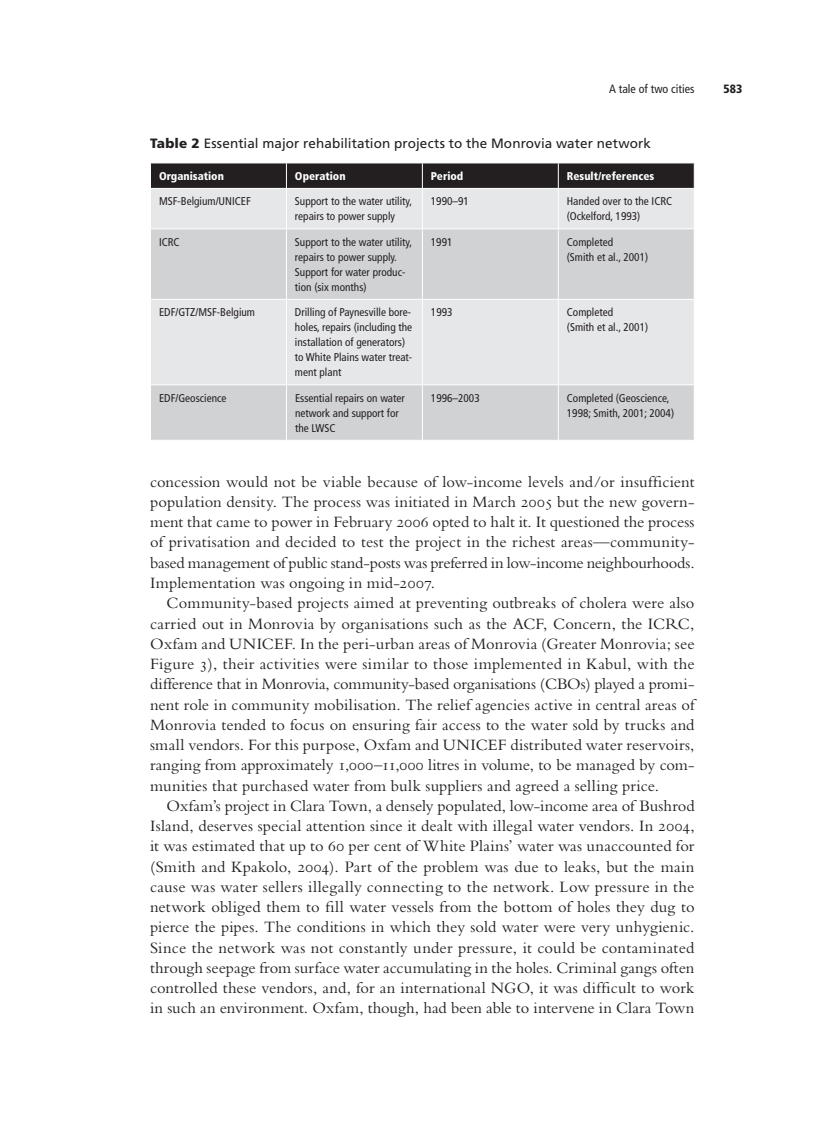
<style>
.page{position:relative;width:815px;height:1134px;background:#fff}
.page>*{position:absolute;margin:0;border:0;box-sizing:border-box;transform-origin:0 0}
.t1{font:16.5px/20.2px "Bembo";color:#231f20;text-align:justify}
.t2{font:13.5px "Frutiger";letter-spacing:.005em;color:#231f20}
.t3{font:condensed 12px "Frutiger";color:#231f20}
.t4{font:900 condensed 12px "Frutiger";color:#231f20}
.t5{font:condensed 11.25px/15px "Frutiger";color:#231f20}
.t6{font:900 condensed 11.25px "Frutiger";color:#fff}
.s1{font-weight:900}
.s2{font-family:"Bembo SC"}
</style>
<div class="page">
<div style="left:151px;top:189px;width:543px;height:39px;background:#e6e7e9"></div>
<svg style="left:151px;top:229px;width:543px;height:211px;background:#d9dadc"></svg>
<svg style="left:150px;top:163px;width:545px;height:25px;background:#292526"></svg>
<hr style="left:286px;top:189px;width:1px;height:39px;background:#fff">
<hr style="left:422px;top:189px;width:1px;height:39px;background:#fff">
<hr style="left:558px;top:189px;width:1px;height:39px;background:#fff">
<hr style="left:286px;top:229px;width:1px;height:70px;background:#fff">
<hr style="left:422px;top:229px;width:1px;height:70px;background:#fff">
<hr style="left:558px;top:229px;width:1px;height:70px;background:#fff">
<hr style="left:150px;top:299px;width:136px;height:1px;background:#fff">
<hr style="left:286px;top:299px;width:136px;height:1px;background:#fff">
<hr style="left:286px;top:300px;width:1px;height:84px;background:#fff">
<hr style="left:422px;top:299px;width:136px;height:1px;background:#fff">
<hr style="left:422px;top:300px;width:1px;height:84px;background:#fff">
<hr style="left:558px;top:299px;width:136px;height:1px;background:#fff">
<hr style="left:558px;top:300px;width:1px;height:84px;background:#fff">
<hr style="left:150px;top:384px;width:136px;height:1px;background:#fff">
<hr style="left:286px;top:384px;width:136px;height:1px;background:#fff">
<hr style="left:286px;top:385px;width:1px;height:55px;background:#fff">
<hr style="left:422px;top:384px;width:136px;height:1px;background:#fff">
<hr style="left:422px;top:385px;width:1px;height:55px;background:#fff">
<hr style="left:558px;top:384px;width:136px;height:1px;background:#fff">
<hr style="left:558px;top:385px;width:1px;height:55px;background:#fff">
<p class="t3" style="left:609px;top:82px;width:87px">A tale of two cities</p>
<p class="t4" style="left:723px;top:82px;width:20px">583</p>
<p class="t2" style="left:150px;top:135px;width:502px"><span class="s1">Table 2</span> Essential major rehabilitation projects to the Monrovia water network</p>
<p class="t6" style="left:159px;top:169px;width:66px">Organisation</p>
<p class="t6" style="left:295px;top:169px;width:52px">Operation</p>
<p class="t6" style="left:431px;top:169px;width:34px">Period</p>
<p class="t6" style="left:567px;top:169px;width:89px">Result/references</p>
<p class="t5" style="left:159px;top:194px;width:93px">MSF-Belgium/UNICEF</p>
<p class="t5" style="left:295px;top:194px;width:119px">Support to the water utility, repairs to power supply</p>
<p class="t5" style="left:431px;top:194px;width:40px">1990–91</p>
<p class="t5" style="left:567px;top:194px;width:107px">Handed over to the ICRC (Ockelford, 1993)</p>
<p class="t5" style="left:159px;top:234px;width:22px">ICRC</p>
<p class="t5" style="left:295px;top:234px;width:119px">Support to the water utility, repairs to power supply.<br>Support for water produc&shy;tion (six months)</p>
<p class="t5" style="left:431px;top:234px;width:23px">1991</p>
<p class="t5" style="left:567px;top:234px;width:83px">Completed<br>(Smith et al., 2001)</p>
<p class="t5" style="left:159px;top:305px;width:98px">EDF/GTZ/MSF-Belgium</p>
<p class="t5" style="left:295px;top:305px;width:119px">Drilling of Paynesville bore&shy;holes, repairs (including the installation of generators) to White Plains water treat&shy;ment plant</p>
<p class="t5" style="left:431px;top:305px;width:23px">1993</p>
<p class="t5" style="left:567px;top:305px;width:83px">Completed<br>(Smith et al., 2001)</p>
<p class="t5" style="left:159px;top:390px;width:69px">EDF/Geoscience</p>
<p class="t5" style="left:295px;top:390px;width:111px">Essential repairs on water network and support for the LWSC</p>
<p class="t5" style="left:431px;top:390px;width:50px">1996–2003</p>
<p class="t5" style="left:567px;top:390px;width:109px">Completed (Geoscience,<br>1998; Smith, 2001; 2004)</p>
<p class="t1" style="left:150px;top:471px;width:546px">concession would not be viable because of low-income levels and/or insufficient population density. The process was initiated in March <span class="s2">2005</span> but the new govern&shy;ment that came to power in February <span class="s2">2006</span> opted to halt it. It questioned the process of privatisation and decided to test the project in the richest areas—community&shy;based management of public stand-posts was preferred in low-income neighbourhoods.<br>Implementation was ongoing in mid-<span class="s2">2007</span>.</p>
<p class="t1" style="left:150px;top:592px;width:546px;text-indent:17px">Community-based projects aimed at preventing outbreaks of cholera were also carried out in Monrovia by organisations such as the ACF, Concern, the ICRC, Oxfam and UNICEF. In the peri-urban areas of Monrovia (Greater Monrovia; see Figure <span class="s2">3</span>), their activities were similar to those implemented in Kabul, with the difference that in Monrovia, community-based organisations (CBOs) played a promi&shy;nent role in community mobilisation. The relief agencies active in central areas of Monrovia tended to focus on ensuring fair access to the water sold by trucks and small vendors. For this purpose, Oxfam and UNICEF distributed water reservoirs, ranging from approximately <span class="s2">1</span>,<span class="s2">000</span>–<span class="s2">11</span>,<span class="s2">000</span> litres in volume, to be managed by com&shy;munities that purchased water from bulk suppliers and agreed a selling price.</p>
<p class="t1" style="left:150px;top:795px;width:546px;text-indent:16px">Oxfam’s project in Clara Town, a densely populated, low-income area of Bushrod Island, deserves special attention since it dealt with illegal water vendors. In <span class="s2">2004</span>, it was estimated that up to <span class="s2">60</span> per cent of White Plains’ water was unaccounted for (Smith and Kpakolo, <span class="s2">2004</span>). Part of the problem was due to leaks, but the main cause was water sellers illegally connecting to the network. Low pressure in the network obliged them to fill water vessels from the bottom of holes they dug to pierce the pipes. The conditions in which they sold water were very unhygienic.<br>Since the network was not constantly under pressure, it could be contaminated through seepage from surface water accumulating in the holes. Criminal gangs often controlled these vendors, and, for an international NGO, it was difficult to work in such an environment. Oxfam, though, had been able to intervene in Clara Town</p>
</div>
